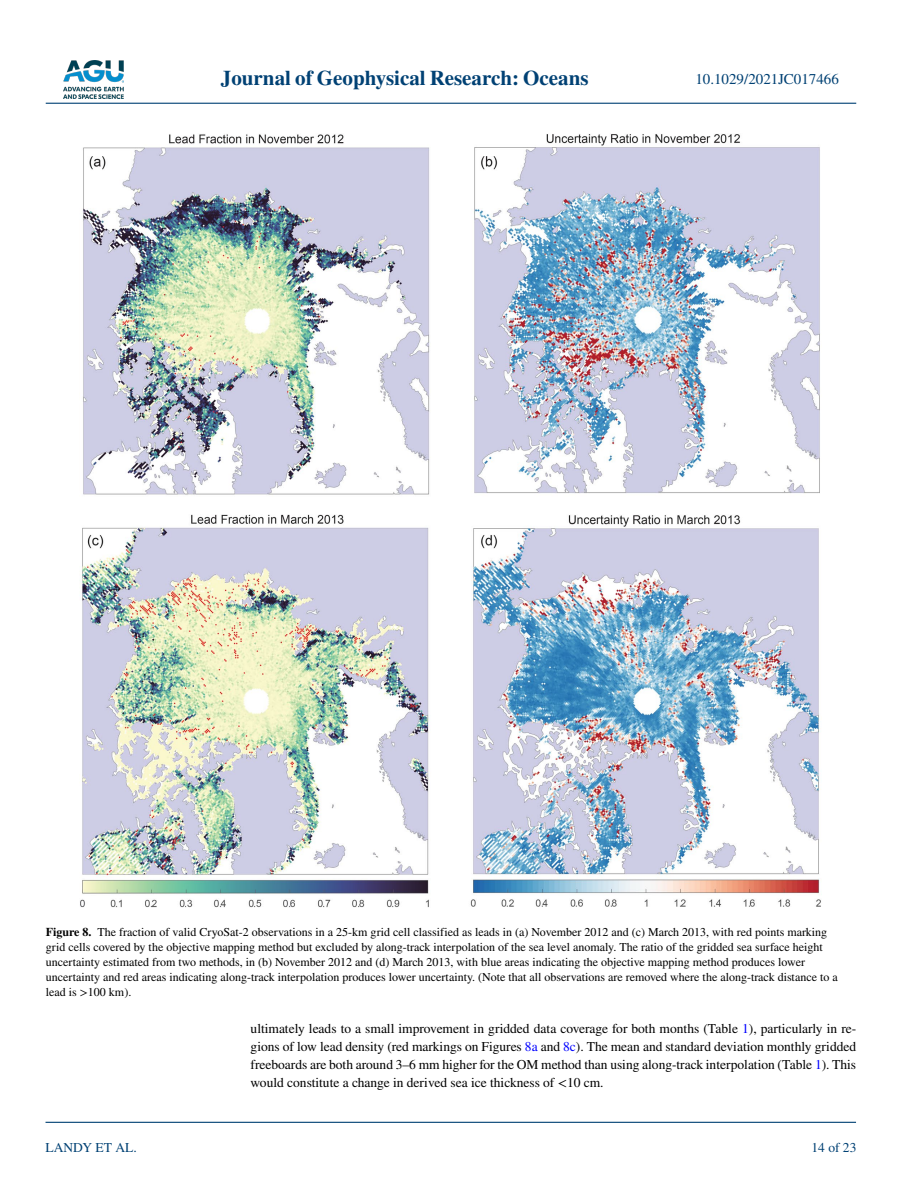
<style>
.page{position:relative;width:902px;height:1183px;background:#fff}
.page>*{position:absolute;margin:0;border:0;box-sizing:border-box;transform-origin:0 0}
.t1{font:700 21px "STIX";color:#004174}
.t2{font:15px "STIX";color:#004174}
.t3{font:13.5px/18px "STIX";color:#000;text-align:justify}
.t4{font:13.5px "STIX";color:#004174}
.t5{font:12px/15px "STIX";color:#000}
.s1{font-weight:700}
.s2{color:#00f}
</style>
<div class="page">
<img style="left:63px;top:60px;width:60px;height:39px">
<hr style="left:46px;top:103px;width:810px;height:1px;background:#004174">
<hr style="left:45px;top:1121px;width:810px;height:1px;background:#004174">
<img style="left:80px;top:134px;width:741px;height:772px">
<h1 class="t1" style="left:221px;top:66px;width:369px">Journal of Geophysical Research: Oceans</h1>
<p class="t2" style="left:695px;top:69px;width:145px">10.1029/2021JC017466</p>
<p class="t5" style="left:46px;top:924px;width:793px"><span class="s1">Figure 8.</span> The fraction of valid CryoSat-2 observations in a 25-km grid cell classified as leads in (a) November 2012 and (c) March 2013, with red points marking grid cells covered by the objective mapping method but excluded by along-track interpolation of the sea level anomaly. The ratio of the gridded sea surface height uncertainty estimated from two methods, in (b) November 2012 and (d) March 2013, with blue areas indicating the objective mapping method produces lower uncertainty and red areas indicating along-track interpolation produces lower uncertainty. (Note that all observations are removed where the along-track distance to a lead is &gt;100 km).</p>
<p class="t4" style="left:45px;top:1138px;width:93px">LANDY ET AL.</p>
<p class="t3" style="left:250px;top:1019px;width:607px">ultimately leads to a small improvement in gridded data coverage for both months (Table <span class="s2">1</span>), particularly in re&shy;gions of low lead density (red markings on Figures <span class="s2">8a</span> and <span class="s2">8c</span>). The mean and standard deviation monthly gridded freeboards are both around 3–6 mm higher for the OM method than using along-track interpolation (Table <span class="s2">1</span>). This would constitute a change in derived sea ice thickness of &lt;10 cm.</p>
<p class="t4" style="left:811px;top:1138px;width:46px">14 of 23</p>
</div>
